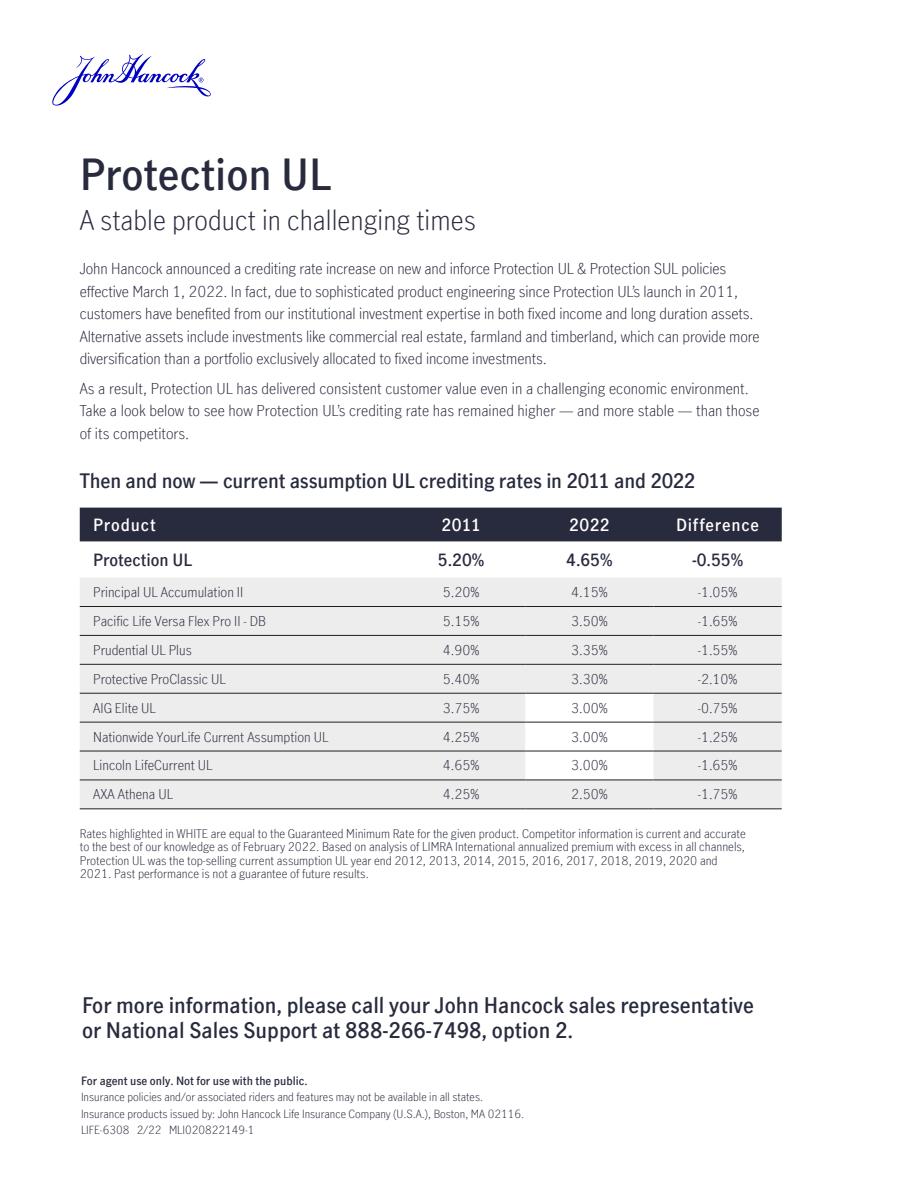
<style>
.page{position:relative;width:918px;height:1188px;background:#fff}
.page>*{position:absolute;margin:0;border:0;box-sizing:border-box;transform-origin:0 0}
.t1{font:600 42px "Manulife JH Sans Optimized";color:#282b3e}
.t2{font:300 27px "Manulife JH Sans Optimized";color:#282b3e}
.t3{font:600 21px/25.2px "Manulife JH Sans Optimized";color:#282b3e}
.bulleted_text{font:600 19.5px "Manulife JH Sans Optimized";letter-spacing:-.01em;color:#282b3e}
.t4{font:600 16.5px "Manulife JH Sans Optimized";letter-spacing:.045em;color:#fff}
.chart_text{font:600 16.5px "Manulife JH Sans Optimized";color:#282b3e}
.chart_bold_text{font:600 16.5px "Manulife JH Sans Optimized";color:#282b3e}
.txt{font:300 15px/22.5px "Manulife JH Sans Optimized";letter-spacing:-.01em;color:#282b3e}
.chart_text-2{font:300 13.5px "Manulife JH Sans Optimized";color:#282b3e}
.t5{font:300 12px/13.5px "Manulife JH Sans Optimized";color:#282b3e}
.footnotes{font:300 11.25px "Manulife JH Sans Optimized";color:#282b3e}
.footnotes-2{font:600 11.25px "Manulife JH Sans Optimized";color:#282b3e}
</style>
<div class="page">
<svg style="left:52px;top:54px;width:159px;height:52px"></svg>
<div style="left:80px;top:508px;width:702px;height:33px;background:#282b3e"></div>
<svg style="left:80px;top:578px;width:702px;height:230px;background:#ececec"></svg>
<hr style="left:80px;top:606px;width:317px;height:1px;background:#231f20">
<hr style="left:397px;top:606px;width:128px;height:1px;background:#231f20">
<hr style="left:525px;top:606px;width:129px;height:1px;background:#231f20">
<hr style="left:654px;top:606px;width:128px;height:1px;background:#231f20">
<hr style="left:80px;top:635px;width:317px;height:1px;background:#231f20">
<hr style="left:397px;top:635px;width:128px;height:1px;background:#231f20">
<hr style="left:525px;top:635px;width:129px;height:1px;background:#231f20">
<hr style="left:654px;top:635px;width:128px;height:1px;background:#231f20">
<hr style="left:80px;top:664px;width:317px;height:1px;background:#231f20">
<hr style="left:397px;top:664px;width:128px;height:1px;background:#231f20">
<hr style="left:525px;top:664px;width:129px;height:1px;background:#231f20">
<hr style="left:654px;top:664px;width:128px;height:1px;background:#231f20">
<hr style="left:80px;top:693px;width:317px;height:1px;background:#231f20">
<hr style="left:397px;top:693px;width:128px;height:1px;background:#231f20">
<hr style="left:525px;top:693px;width:129px;height:1px;background:#231f20">
<hr style="left:654px;top:693px;width:128px;height:1px;background:#231f20">
<hr style="left:80px;top:722px;width:317px;height:1px;background:#231f20">
<hr style="left:397px;top:722px;width:128px;height:1px;background:#231f20">
<hr style="left:525px;top:722px;width:129px;height:1px;background:#231f20">
<hr style="left:654px;top:722px;width:128px;height:1px;background:#231f20">
<hr style="left:80px;top:751px;width:317px;height:1px;background:#231f20">
<hr style="left:397px;top:751px;width:128px;height:1px;background:#231f20">
<hr style="left:525px;top:751px;width:129px;height:1px;background:#231f20">
<hr style="left:654px;top:751px;width:128px;height:1px;background:#231f20">
<hr style="left:80px;top:780px;width:317px;height:1px;background:#231f20">
<hr style="left:397px;top:780px;width:128px;height:1px;background:#231f20">
<hr style="left:525px;top:780px;width:129px;height:1px;background:#231f20">
<hr style="left:654px;top:780px;width:128px;height:1px;background:#231f20">
<hr style="left:80px;top:808px;width:317px;height:1px;background:#231f20">
<hr style="left:397px;top:808px;width:128px;height:1px;background:#231f20">
<hr style="left:525px;top:808px;width:129px;height:1px;background:#231f20">
<hr style="left:654px;top:808px;width:128px;height:1px;background:#231f20">
<p class="t1" style="left:80px;top:146px;width:253px">Protection UL</p>
<p class="t2" style="left:80px;top:202px;width:398px">A stable product in challenging times</p>
<p class="txt" style="left:80px;top:257px;width:681px">John Hancock announced a crediting rate increase on new and inforce Protection UL &amp; Protection SUL policies effective March 1, 2022. In fact, due to sophisticated product engineering since Protection UL’s launch in 2011, customers have benefited from our institutional investment expertise in both fixed income and long duration assets.<br>Alternative assets include investments like commercial real estate, farmland and timberland, which can provide more diversification than a portfolio exclusively allocated to fixed income investments.</p>
<p class="txt" style="left:80px;top:376px;width:681px">As a result, Protection UL has delivered consistent customer value even in a challenging economic environment.<br>Take a look below to see how Protection UL’s crediting rate has remained higher — and more stable — than those of its competitors.</p>
<p class="bulleted_text" style="left:80px;top:468px;width:617px">Then and now — current assumption UL crediting rates in 2011 and 2022</p>
<p class="t4" style="left:93px;top:513px;width:64px">Product</p>
<p class="t4" style="left:441px;top:513px;width:41px">2011</p>
<p class="t4" style="left:569px;top:513px;width:42px">2022</p>
<p class="t4" style="left:676px;top:513px;width:85px">Difference</p>
<p class="chart_bold_text" style="left:93px;top:548px;width:100px">Protection UL</p>
<p class="chart_text" style="left:438px;top:548px;width:48px">5.20%</p>
<p class="chart_text" style="left:566px;top:548px;width:48px">4.65%</p>
<p class="chart_text" style="left:692px;top:548px;width:53px">-0.55%</p>
<p class="chart_text-2" style="left:93px;top:583px;width:152px">Principal UL Accumulation II</p>
<p class="chart_text-2" style="left:443px;top:583px;width:38px">5.20%</p>
<p class="chart_text-2" style="left:571px;top:583px;width:38px">4.15%</p>
<p class="chart_text-2" style="left:698px;top:583px;width:41px">-1.05%</p>
<p class="chart_text-2" style="left:93px;top:612px;width:174px">Pacific Life Versa Flex Pro II - DB</p>
<p class="chart_text-2" style="left:443px;top:612px;width:38px">5.15%</p>
<p class="chart_text-2" style="left:571px;top:612px;width:38px">3.50%</p>
<p class="chart_text-2" style="left:698px;top:612px;width:41px">-1.65%</p>
<p class="chart_text-2" style="left:93px;top:641px;width:100px">Prudential UL Plus</p>
<p class="chart_text-2" style="left:443px;top:641px;width:38px">4.90%</p>
<p class="chart_text-2" style="left:571px;top:641px;width:38px">3.35%</p>
<p class="chart_text-2" style="left:698px;top:641px;width:41px">-1.55%</p>
<p class="chart_text-2" style="left:93px;top:670px;width:134px">Protective ProClassic UL</p>
<p class="chart_text-2" style="left:443px;top:670px;width:38px">5.40%</p>
<p class="chart_text-2" style="left:571px;top:670px;width:38px">3.30%</p>
<p class="chart_text-2" style="left:698px;top:670px;width:41px">-2.10%</p>
<p class="chart_text-2" style="left:93px;top:699px;width:64px">AIG Elite UL</p>
<p class="chart_text-2" style="left:443px;top:699px;width:38px">3.75%</p>
<p class="chart_text-2" style="left:571px;top:699px;width:38px">3.00%</p>
<p class="chart_text-2" style="left:698px;top:699px;width:41px">-0.75%</p>
<p class="chart_text-2" style="left:93px;top:727px;width:237px">Nationwide YourLife Current Assumption UL</p>
<p class="chart_text-2" style="left:443px;top:727px;width:38px">4.25%</p>
<p class="chart_text-2" style="left:571px;top:727px;width:38px">3.00%</p>
<p class="chart_text-2" style="left:698px;top:727px;width:41px">-1.25%</p>
<p class="chart_text-2" style="left:93px;top:756px;width:121px">Lincoln LifeCurrent UL</p>
<p class="chart_text-2" style="left:443px;top:756px;width:38px">4.65%</p>
<p class="chart_text-2" style="left:571px;top:756px;width:38px">3.00%</p>
<p class="chart_text-2" style="left:698px;top:756px;width:41px">-1.65%</p>
<p class="chart_text-2" style="left:93px;top:785px;width:81px">AXA Athena UL</p>
<p class="chart_text-2" style="left:443px;top:785px;width:38px">4.25%</p>
<p class="chart_text-2" style="left:571px;top:785px;width:38px">2.50%</p>
<p class="chart_text-2" style="left:698px;top:785px;width:41px">-1.75%</p>
<p class="t5" style="left:80px;top:826px;width:668px">Rates highlighted in WHITE are equal to the Guaranteed Minimum Rate for the given product. Competitor information is current and accurate to the best of our knowledge as of February 2022. Based on analysis of LIMRA International annualized premium with excess in all channels, Protection UL was the top-selling current assumption UL year end 2012, 2013, 2014, 2015, 2016, 2017, 2018, 2019, 2020 and 2021. Past performance is not a guarantee of future results.</p>
<p class="t3" style="left:82px;top:992px;width:673px">For more information, please call your John Hancock sales representative or National Sales Support at 888-266-7498, option 2.</p>
<p class="footnotes-2" style="left:81px;top:1073px;width:228px">For agent use only. Not for use with the public.</p>
<p class="footnotes" style="left:81px;top:1089px;width:404px">Insurance policies and/or associated riders and features may not be available in all states.</p>
<p class="footnotes" style="left:81px;top:1106px;width:445px">Insurance products issued by: John Hancock Life Insurance Company (U.S.A.), Boston, MA 02116.</p>
<p class="footnotes" style="left:81px;top:1122px;width:175px">LIFE-6308 2/22 MLI020822149-1</p>
</div>
